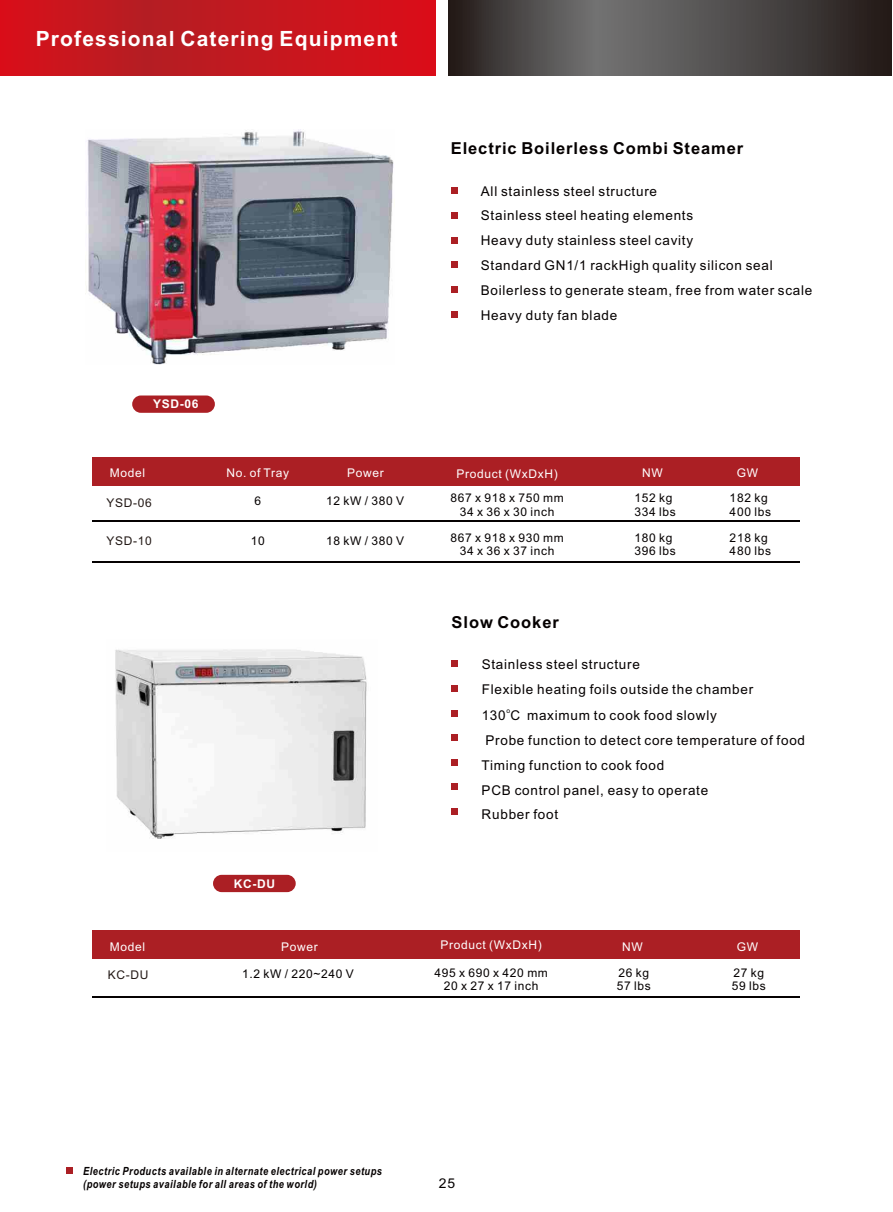
<style>
.page{position:relative;width:893px;height:1212px;background:#fff}
.page>*{position:absolute;margin:0;border:0;box-sizing:border-box;transform-origin:0 0}
.t1{font:700 21px "Arial";letter-spacing:.055em;color:#fff}
.t2{font:700 16.5px "Arial";letter-spacing:.055em;color:#050101}
.t3{font:13.5px/24.9px "Arial";letter-spacing:.055em;color:#050101}
.t4{font:12px/13.4px "Arial";letter-spacing:.055em;color:#050101}
.t5{font:12px "Arial";letter-spacing:.055em;color:#fff}
.t6{font:12px "Arial";letter-spacing:.055em;color:#231916}
.t7{font:700 12px "Arial";letter-spacing:.055em;color:#fff}
.t8{font:italic 700 11.25px/12.9px "Arial Narrow";letter-spacing:.045em;color:#050101}
.t9{font:6.75px "Arial";color:#050101}
</style>
<div class="page">
<div style="left:93px;top:457px;width:707px;height:28px;background:#ab1f24"></div>
<hr style="left:93px;top:521px;width:707px;height:1px;background:#050101">
<div style="left:451px;top:187px;width:6px;height:7px;background:#ab1f24"></div>
<div style="left:451px;top:212px;width:6px;height:7px;background:#ab1f24"></div>
<div style="left:451px;top:237px;width:6px;height:7px;background:#ab1f24"></div>
<svg style="left:451px;top:262px;width:6px;height:6px"></svg>
<div style="left:451px;top:286px;width:6px;height:7px;background:#ab1f24"></div>
<div style="left:451px;top:311px;width:6px;height:7px;background:#ab1f24"></div>
<img style="left:87px;top:129px;width:307px;height:235px">
<hr style="left:93px;top:562px;width:707px;height:1px;background:#050101">
<img style="left:115px;top:649px;width:252px;height:190px">
<div style="left:93px;top:930px;width:707px;height:29px;background:#ab1f24"></div>
<hr style="left:93px;top:996px;width:707px;height:2px;background:#050101">
<svg style="left:452px;top:661px;width:6px;height:6px"></svg>
<div style="left:452px;top:685px;width:6px;height:7px;background:#ab1f24"></div>
<svg style="left:452px;top:710px;width:6px;height:6px"></svg>
<div style="left:452px;top:808px;width:6px;height:7px;background:#ab1f24"></div>
<div style="left:452px;top:734px;width:6px;height:7px;background:#ab1f24"></div>
<div style="left:452px;top:759px;width:6px;height:7px;background:#ab1f24"></div>
<div style="left:452px;top:783px;width:6px;height:7px;background:#ab1f24"></div>
<svg style="left:0;top:0;width:436px;height:75px;background:#c7161d"></svg>
<div style="left:132px;top:395px;width:83px;height:18px;background:#ab1f24;border-radius:9px"></div>
<div style="left:213px;top:875px;width:83px;height:17px;background:#ab1f24;border-radius:9px"></div>
<svg style="left:449px;top:0;width:442px;height:75px;background:#4b4847"></svg>
<div style="left:66px;top:1167px;width:7px;height:7px;background:#ab1f24"></div>
<h1 class="t1" style="left:36px;top:31px;width:363px">Professional Catering Equipment</h1>
<p class="t7" style="left:153px;top:400px;width:47px">YSD-06</p>
<p class="t2" style="left:451px;top:142px;width:294px">Electric Boilerless Combi Steamer</p>
<p class="t3" style="left:481px;top:180px;width:333px">All stainless steel structure<br>Stainless steel heating elements<br>Heavy duty stainless steel cavity<br>Standard GN1/1 rackHigh quality silicon seal Boilerless to generate steam, free from water scale Heavy duty fan blade</p>
<p class="t5" style="left:226px;top:468px;width:64px">No. of Tray</p>
<p class="t4" style="left:255px;top:495px;width:8px">6</p>
<p class="t4" style="left:251px;top:535px;width:16px">10</p>
<p class="t5" style="left:737px;top:468px;width:23px">GW</p>
<p class="t4" style="left:730px;top:492px;width:43px">182 kg<br>400 lbs</p>
<p class="t5" style="left:110px;top:468px;width:37px">Model</p>
<p class="t5" style="left:456px;top:469px;width:103px">Product (WxDxH)</p>
<p class="t5" style="left:642px;top:468px;width:22px">NW</p>
<p class="t4" style="left:450px;top:492px;width:115px;text-align:center">867 x 918 x 750 mm<br>34 x 36 x 30 inch</p>
<p class="t5" style="left:347px;top:468px;width:38px">Power</p>
<p class="t4" style="left:326px;top:495px;width:80px">12 kW / 380 V</p>
<p class="t4" style="left:634px;top:492px;width:43px">152 kg<br>334 lbs</p>
<p class="t6" style="left:106px;top:498px;width:47px">YSD-06</p>
<p class="t4" style="left:450px;top:532px;width:115px;text-align:center">867 x 918 x 930 mm<br>34 x 36 x 37 inch</p>
<p class="t4" style="left:634px;top:532px;width:43px">180 kg<br>396 lbs</p>
<p class="t4" style="left:730px;top:532px;width:43px">218 kg<br>480 lbs</p>
<p class="t4" style="left:326px;top:535px;width:80px">18 kW / 380 V</p>
<p class="t6" style="left:106px;top:536px;width:47px">YSD-10</p>
<p class="t2" style="left:452px;top:616px;width:109px">Slow Cooker</p>
<p class="t7" style="left:234px;top:879px;width:43px">KC-DU</p>
<p class="t3" style="left:482px;top:653px;width:273px">Stainless steel structure<br>Flexible heating foils outside the chamber</p>
<p class="t9" style="left:506px;top:708px;width:5px">o</p>
<p class="t3" style="left:482px;top:704px;width:325px">130 C maximum to cook food slowly<br>Probe function to detect core temperature of food<br>Timing function to cook food<br>PCB control panel, easy to operate<br>Rubber foot</p>
<p class="t5" style="left:110px;top:942px;width:37px">Model</p>
<p class="t5" style="left:440px;top:941px;width:103px">Product (WxDxH)</p>
<p class="t5" style="left:622px;top:942px;width:22px">NW</p>
<p class="t4" style="left:435px;top:967px;width:115px;text-align:center">495 x 690 x 420 mm<br>20 x 27 x 17 inch</p>
<p class="t5" style="left:281px;top:942px;width:38px">Power</p>
<p class="t4" style="left:242px;top:968px;width:113px">1.2 kW / 220~240 V</p>
<p class="t4" style="left:617px;top:967px;width:36px">26 kg<br>57 lbs</p>
<p class="t6" style="left:108px;top:970px;width:42px">KC-DU</p>
<p class="t8" style="left:83px;top:1165px;width:300px">Electric Products available in alternate electrical power setups (power setups available for all areas of the world)</p>
<p class="t3" style="left:439px;top:1171px;width:18px">25</p>
<p class="t5" style="left:737px;top:942px;width:23px">GW</p>
<p class="t4" style="left:732px;top:967px;width:36px">27 kg<br>59 lbs</p>
</div>
